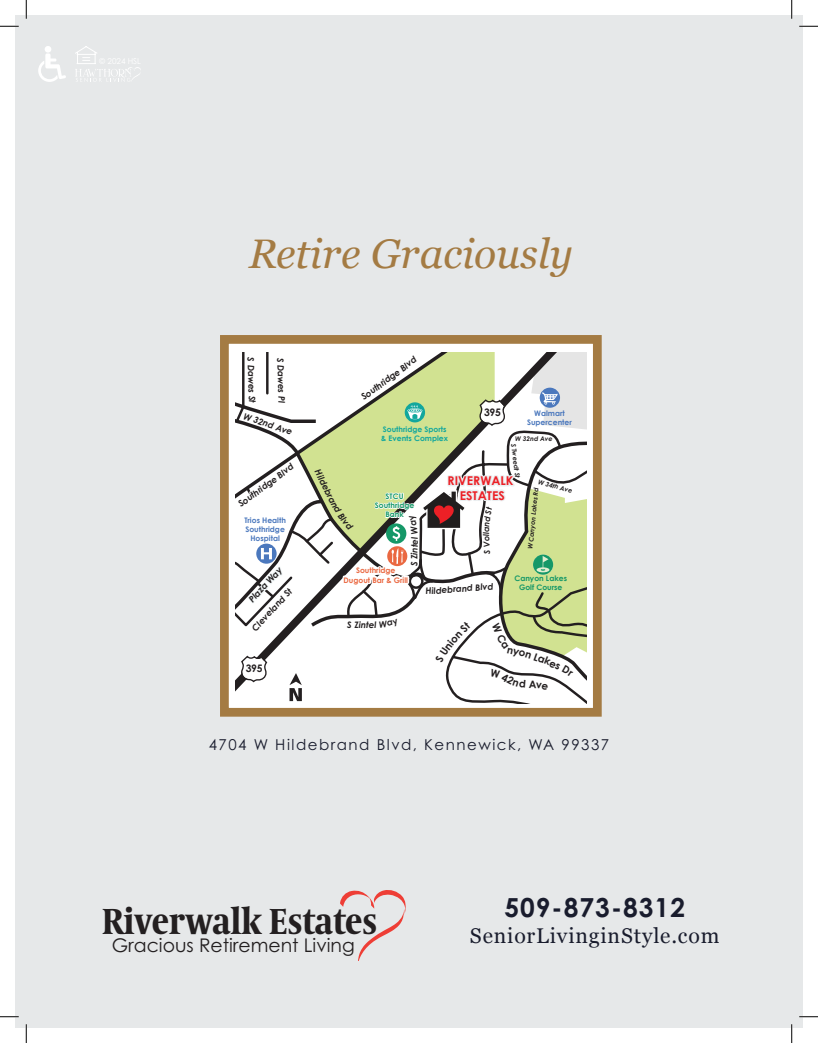
<style>
.page{position:relative;width:818px;height:1043px;background:#fff}
.page>*{position:absolute;margin:0;border:0;box-sizing:border-box;transform-origin:0 0}
.t1{font:italic 41.25px "Georgia";color:#a47b43}
.t2{font:700 36px "Coranto 2 Headline";color:#231f20}
.t3{font:700 26.25px "Century Gothic Pro";letter-spacing:.04em;color:#191c2d}
.t4{font:21.25px "Georgia";letter-spacing:.04em;color:#191c2d}
.t5{font:18.88px "Century Gothic Pro";color:#231f20}
.t6{font:15px "Century Gothic Pro";letter-spacing:.1em;color:#191c2d}
.t7{font:700 12.12px/14.5px "Century Gothic";color:#ec2026;text-align:center}
.t8{font:700 10.38px "Century Gothic";letter-spacing:-.025em;color:#231f20}
.t9{font:italic 700 8.88px "Century Gothic";color:#231f20}
.t10{font:700 7.62px/9.1px "Century Gothic";color:#4b78bd;text-align:center}
.t11{font:700 7.62px/9.1px "Century Gothic";color:#159868;text-align:center}
.t12{font:700 7.62px/9.1px "Century Gothic";color:#12a79d}
.t13{font:700 7.62px/9.1px "Century Gothic";color:#ea6841;text-align:center}
.t14{font:italic 700 6.5px "Century Gothic";letter-spacing:-.005em;color:#231f20}
</style>
<div class="page">
<div style="left:15px;top:15px;width:787px;height:1013px;background:#e6e8e9"></div>
<div style="left:220px;top:335px;width:381px;height:381px;background:#fff;border:9px solid #a47b43"></div>
<svg style="left:340px;top:890px;width:65px;height:70px"></svg>
<svg style="left:75px;top:46px;width:66px;height:36px"></svg>
<svg style="left:38px;top:53px;width:28px;height:29px"></svg>
<div style="left:45px;top:46px;width:6px;height:7px;background:#fff;border-radius:50%"></div>
<svg style="left:0;top:25px;width:19px;height:2px"></svg>
<svg style="left:799px;top:25px;width:19px;height:2px"></svg>
<svg style="left:0;top:1016px;width:19px;height:1px"></svg>
<svg style="left:799px;top:1015px;width:19px;height:2px"></svg>
<svg style="left:25px;top:0;width:2px;height:19px"></svg>
<svg style="left:25px;top:1024px;width:2px;height:18px"></svg>
<svg style="left:791px;top:0;width:1px;height:19px"></svg>
<svg style="left:791px;top:1024px;width:1px;height:18px"></svg>
<svg style="left:235px;top:353px;width:351px;height:351px"></svg>
<p class="t1" style="left:249px;top:224px;width:325px">Retire Graciously</p>
<p class="t9" style="left:256px;top:357px;width:47px;rotate:88deg">S Dawes St</p>
<p class="t9" style="left:286px;top:357px;width:47px;rotate:88deg">S Dawes Pl</p>
<p class="t9" style="left:359px;top:393px;width:68px;rotate:-36deg">Southridge Blvd</p>
<p class="t9" style="left:246px;top:410px;width:53px;rotate:19deg">W 32nd Ave</p>
<p class="t9" style="left:236px;top:500px;width:68px;rotate:-36deg">Southridge Blvd</p>
<p class="t10" style="left:244px;top:515px;width:43px">Trios Health<br>Southridge<br>Hospital</p>
<p class="t9" style="left:322px;top:467px;width:43px;rotate:63deg">Hildebran</p>
<p class="t8" style="left:484px;top:405px;width:18px">395</p>
<p class="t10" style="left:527px;top:408px;width:46px">Walmart<br>Supercenter</p>
<p class="t12" style="left:381px;top:424px;width:68px">Southridge Sports &amp; Events Complex</p>
<p class="t14" style="left:515px;top:434px;width:39px">W 32nd Ave</p>
<p class="t14" style="left:517px;top:443px;width:36px;rotate:83deg">S Tweedt St</p>
<p class="t7" style="left:447px;top:473px;width:67px">RIVERWALK<br>ESTATES</p>
<p class="t14" style="left:539px;top:477px;width:36px;rotate:15deg">W 34th Ave</p>
<p class="t14" style="left:526px;top:549px;width:63px;rotate:-85deg">W Canyon Lakes Rd</p>
<p class="t11" style="left:375px;top:491px;width:41px">STCU<br>Southridge<br>Bank</p>
<p class="t9" style="left:246px;top:596px;width:46px;rotate:-47deg">Plaza Way</p>
<p class="t9" style="left:249px;top:625px;width:56px;rotate:-47deg">Cleveland St</p>
<p class="t9" style="left:408px;top:566px;width:13px;rotate:-90deg">S Z</p>
<p class="t13" style="left:343px;top:566px;width:66px">Southridge<br>Dugout Bar &amp; Grill</p>
<p class="t9" style="left:425px;top:585px;width:69px;rotate:-4deg">Hildebrand Blvd</p>
<p class="t9" style="left:359px;top:618px;width:4px">i</p>
<p class="t9" style="left:369px;top:619px;width:7px">e</p>
<p class="t11" style="left:514px;top:573px;width:54px">Canyon Lakes<br>Golf Course</p>
<p class="t8" style="left:246px;top:661px;width:18px">395</p>
<p class="t6" style="left:209px;top:735px;width:402px">4704 W Hildebrand Blvd, Kennewick, WA 99337</p>
<p class="t2" style="left:102px;top:892px;width:277px">Riverwalk Estates</p>
<p class="t5" style="left:112px;top:934px;width:244px">Gracious Retirement Living</p>
<p class="t3" style="left:504px;top:891px;width:182px">509-873-8312</p>
<p class="t4" style="left:470px;top:920px;width:251px">SeniorLivinginStyle.com</p>
</div>
